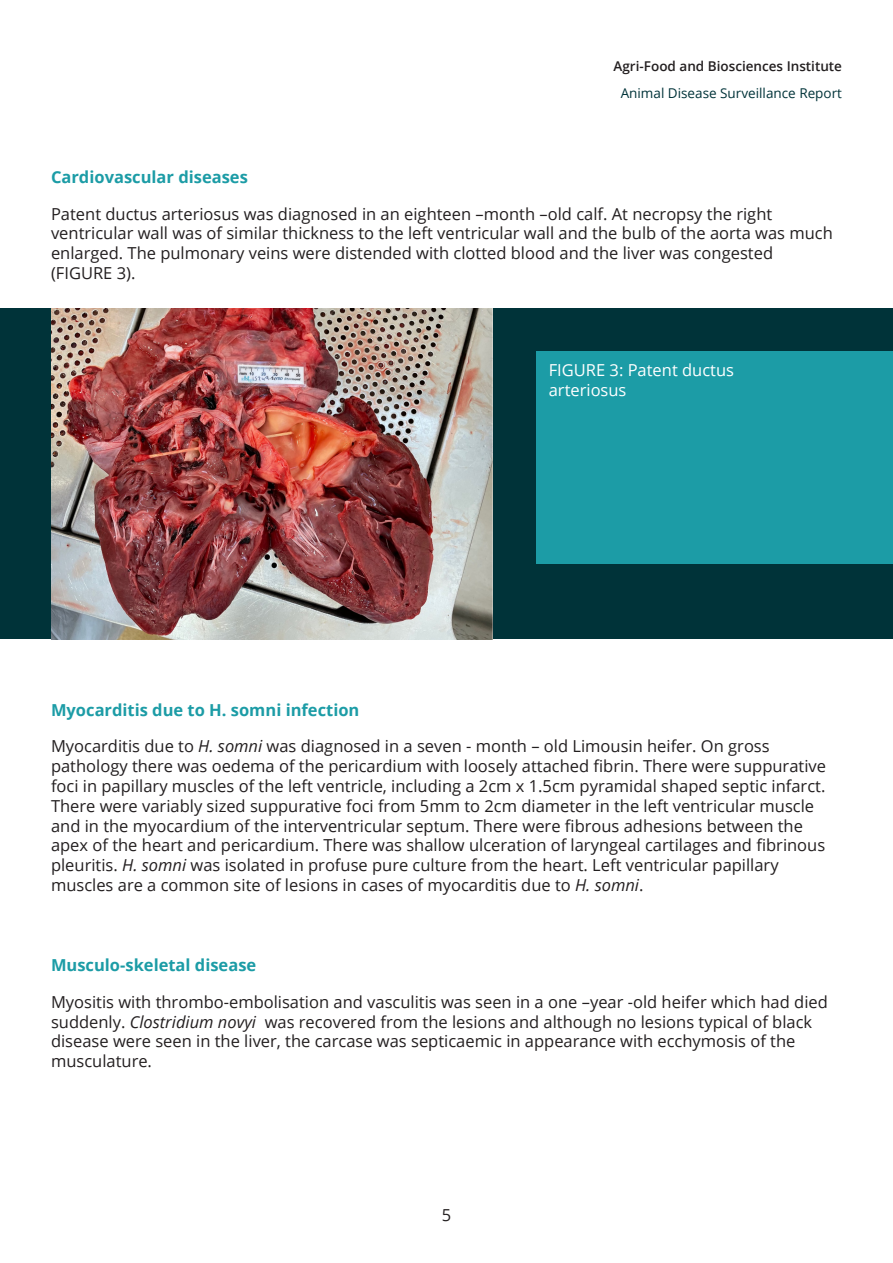
<style>
.page{position:relative;width:893px;height:1263px;background:#fff}
.page>*{position:absolute;margin:0;border:0;box-sizing:border-box;transform-origin:0 0}
.t1{font:16.5px/19.8px "Open Sans";color:#231f20}
.Heading_3{font:700 16.5px "Open Sans";color:#1c9ca6}
.Image_Annotation{font:16.5px/19.8px "Open Sans";color:#fff}
.t2{font:600 13.5px "Open Sans";color:#231f20}
.t3{font:13.5px "Open Sans";color:#003339}
.s1{font-style:italic}
</style>
<div class="page">
<div style="left:0;top:308px;width:893px;height:331px;background:#003339"></div>
<img style="left:51px;top:308px;width:441px;height:331px">
<div style="left:536px;top:351px;width:357px;height:212px;background:#1c9ca6"></div>
<p class="t2" style="left:613px;top:56px;width:230px">Agri-Food and Biosciences Institute</p>
<p class="t3" style="left:621px;top:83px;width:223px">Animal Disease Surveillance Report</p>
<p class="Heading_3" style="left:51px;top:165px;width:198px">Cardiovascular diseases</p>
<p class="t1" style="left:51px;top:203px;width:783px">Patent ductus arteriosus was diagnosed in an eighteen –month –old calf. At necropsy the right ventricular wall was of similar thickness to the left ventricular wall and the bulb of the aorta was much enlarged. The pulmonary veins were distended with clotted blood and the liver was congested (FIGURE 3).</p>
<p class="Image_Annotation" style="left:549px;top:360px;width:187px">FIGURE 3: Patent ductus arteriosus</p>
<p class="Heading_3" style="left:51px;top:698px;width:310px">Myocarditis due to H. somni infection</p>
<p class="t1" style="left:51px;top:736px;width:776px">Myocarditis due to <span class="s1">H. somni</span> was diagnosed in a seven - month – old Limousin heifer. On gross pathology there was oedema of the pericardium with loosely attached fibrin. There were suppurative foci in papillary muscles of the left ventricle, including a 2cm x 1.5cm pyramidal shaped septic infarct.<br>There were variably sized suppurative foci from 5mm to 2cm diameter in the left ventricular muscle and in the myocardium of the interventricular septum. There were fibrous adhesions between the apex of the heart and pericardium. There was shallow ulceration of laryngeal cartilages and fibrinous pleuritis. <span class="s1">H. somni</span> was isolated in profuse pure culture from the heart. Left ventricular papillary muscles are a common site of lesions in cases of myocarditis due to <span class="s1">H. somni</span>.</p>
<p class="Heading_3" style="left:51px;top:953px;width:207px">Musculo-skeletal disease</p>
<p class="t1" style="left:51px;top:991px;width:778px">Myositis with thrombo-embolisation and vasculitis was seen in a one –year -old heifer which had died suddenly. <span class="s1">Clostridium novyi</span> was recovered from the lesions and although no lesions typical of black disease were seen in the liver, the carcase was septicaemic in appearance with ecchymosis of the musculature.</p>
<p class="t1" style="left:442px;top:1205px;width:11px">5</p>
</div>
